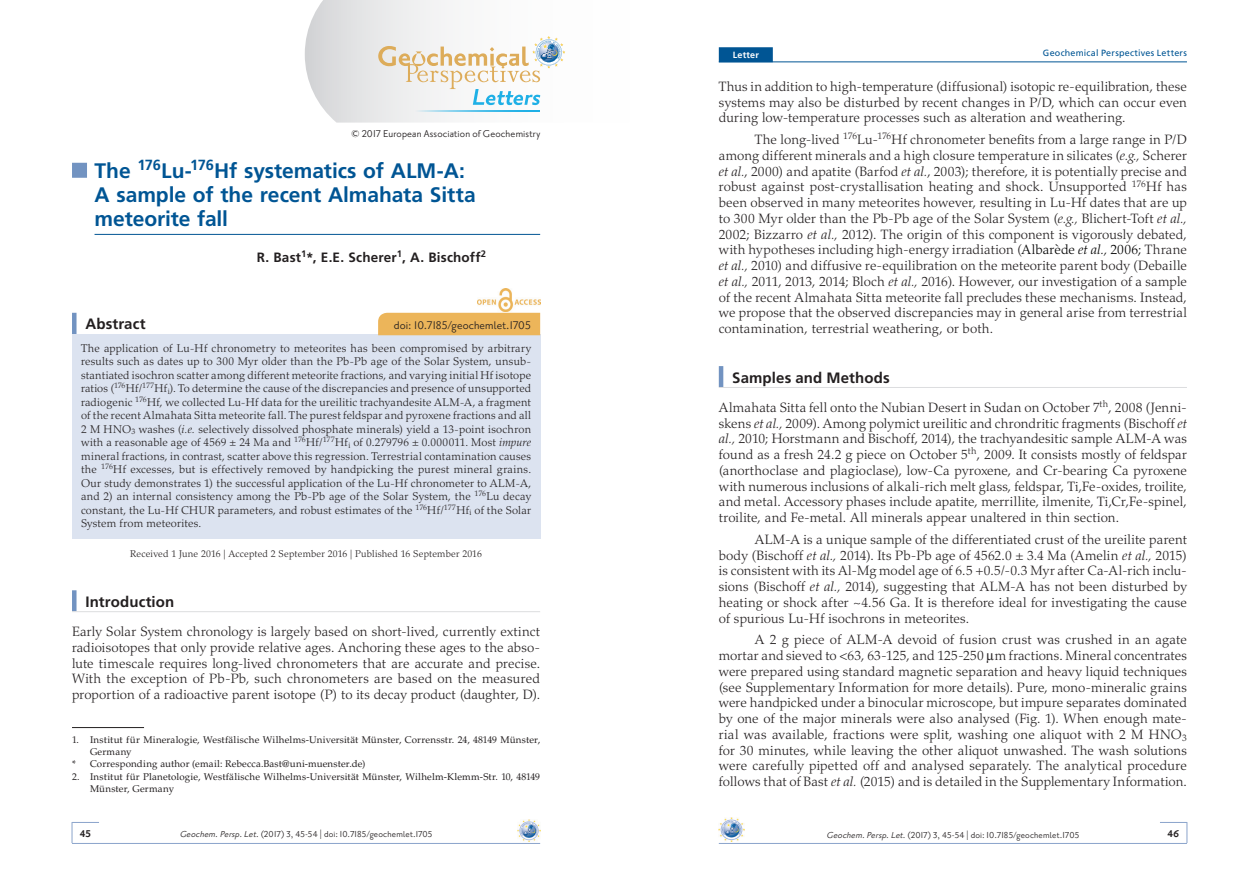
<style>
.page{position:relative;width:1259px;height:893px;background:#fff}
.page>*{position:absolute;margin:0;border:0;box-sizing:border-box;transform-origin:0 0}
.Titre_1{font:700 21px/24px "Frutiger LT";letter-spacing:-.005em;color:#005594}
.Titre_0_0{font:700 15px "Frutiger LT";letter-spacing:.005em;color:#231f20}
.Abstract_TITRE{font:700 15px "Frutiger LT";letter-spacing:.005em;color:#231f20}
.Texte_courant{font:300 13.5px/15.8px "Palatino LT";letter-spacing:.01em;color:#231f20;text-align:justify}
.Texte_début{font:300 13.5px/15.8px "Palatino LT";letter-spacing:.01em;color:#231f20;text-align:justify}
._3_Auteurs{font:700 13.5px "Frutiger LT";letter-spacing:.01em;color:#231f20}
.t1{font:13.5px "Priori San";letter-spacing:.005em;color:#231f20}
.t2{font:12px "Priori San";letter-spacing:.01em;color:#231f20}
.t3{font:700 12px "Priori San";color:#231f20}
.ABSTRACT_7_5x9{font:300 11.25px/13.5px "Palatino LT";letter-spacing:.015em;color:#231f20;text-align:justify}
.t4{font:10.5px "Priori San";letter-spacing:.015em;color:#231f20}
.notes_bas_de_page{font:9.75px/12px "Palatino LT";letter-spacing:.015em;color:#231f20}
.Notes_de_l_abstract{font:300 9.75px "Palatino LT";letter-spacing:.015em;color:#231f20}
.t5{font:9px "Frutiger LT";letter-spacing:.025em;color:#005594}
.t6{font:700 9px "Frutiger LT";letter-spacing:.025em;color:#fff}
.s1{font-style:italic}
.s2{color:#000}
.s3{font-style:italic;color:#000}
</style>
<div class="page">
<hr style="left:719px;top:62px;width:468px;height:1px;background:#005594">
<div style="left:719px;top:47px;width:54px;height:15px;background:#005594"></div>
<hr style="left:719px;top:843px;width:468px;height:1px;background:#8aa4cb">
<svg style="left:1160px;top:822px;width:27px;height:21px"></svg>
<img style="left:719px;top:817px;width:25px;height:25px">
<hr style="left:72px;top:843px;width:468px;height:1px;background:#8aa4cb">
<svg style="left:72px;top:822px;width:27px;height:21px"></svg>
<img style="left:517px;top:819px;width:23px;height:23px">
<svg style="left:305px;top:0;width:260px;height:123px"></svg>
<hr style="left:719px;top:366px;width:4px;height:21px;background:#7293c1">
<hr style="left:719px;top:387px;width:468px;height:1px;background:#dcdddf">
<div style="left:72px;top:163px;width:15px;height:15px;background:#7293c1"></div>
<hr style="left:94px;top:234px;width:446px;height:1px;background:#005594">
<hr style="left:72px;top:313px;width:4px;height:22px;background:#7293c1">
<div style="left:72px;top:335px;width:468px;height:204px;background:#dce3f0"></div>
<hr style="left:72px;top:590px;width:4px;height:21px;background:#7293c1">
<hr style="left:72px;top:611px;width:468px;height:1px;background:#dcdddf">
<img style="left:477px;top:288px;width:63px;height:23px">
<div style="left:378px;top:313px;width:162px;height:22px;background:#ecb55a"></div>
<hr style="left:72px;top:727px;width:72px;height:1px;background:#231f20">
<p class="t2" style="left:352px;top:128px;width:190px">© 2017 European Association of Geochemistry</p>
<p class="Titre_1" style="left:94px;top:159px;width:383px">The <sup>176</sup>Lu-<sup>176</sup>Hf systematics of ALM-A:<br>A sample of the recent Almahata Sitta meteorite fall</p>
<p class="_3_Auteurs" style="left:257px;top:249px;width:231px">R. Bast<sup>1</sup>*, E.E. Scherer<sup>1</sup>, A. Bischoff<sup>2</sup></p>
<p class="Abstract_TITRE" style="left:86px;top:315px;width:61px">Abstract</p>
<p class="t1" style="left:394px;top:318px;width:138px">doi: 10.7185/geochemlet.1705</p>
<p class="ABSTRACT_7_5x9" style="left:81px;top:341px;width:452px">The application of Lu-Hf chronometry to meteorites has been compromised by arbitrary results such as dates up to 300 Myr older than the Pb-Pb age of the Solar System, unsub&shy;stantiated isochron scatter among different meteorite fractions, and varying initial Hf isotope ratios (<sup>176</sup>Hf/<sup>177</sup>Hf<sub>i</sub>). To determine the cause of the discrepancies and presence of unsupported radiogenic <sup>176</sup>Hf, we collected Lu-Hf data for the ureilitic trachyandesite ALM-A, a fragment of the recent Almahata Sitta meteorite fall. The purest feldspar and pyroxene fractions and all 2 M HNO<sub>3</sub> washes (<span class="s1">i.e.</span> selectively dissolved phosphate minerals) yield a 13-point isochron with a reasonable age of 4569 ± 24 Ma and <sup>176</sup>Hf/<sup>177</sup>Hf<sub>i</sub> of 0.279796 ± 0.000011. Most <span class="s1">impure </span>mineral fractions, in contrast, scatter above this regression. Terrestrial contamination causes the <sup>176</sup>Hf excesses, but is effectively removed by handpicking the purest mineral grains.<br>Our study demonstrates 1) the successful application of the Lu-Hf chronometer to ALM-A, and 2) an internal consistency among the Pb-Pb age of the Solar System, the <sup>176</sup>Lu decay constant, the Lu-Hf CHUR parameters, and robust estimates of the <sup>176</sup>Hf/<sup>177</sup>Hf<sub>i</sub> of the Solar System from meteorites.</p>
<p class="Notes_de_l_abstract" style="left:130px;top:548px;width:353px">Received 1 June 2016 | Accepted 2 September 2016 | Published 16 September 2016</p>
<p class="Titre_0_0" style="left:86px;top:593px;width:90px">Introduction</p>
<p class="Texte_début" style="left:72px;top:624px;width:470px">Early Solar System chronology is largely based on short-lived, currently extinct radioisotopes that only provide relative ages. Anchoring these ages to the abso&shy;lute timescale requires long-lived chronometers that are accurate and precise.<br>With the exception of Pb-Pb, such chronometers are based on the measured proportion of a radioactive parent isotope (P) to its decay product (daughter, D).</p>
<p class="notes_bas_de_page" style="left:90px;top:733px;width:452px;text-indent:-18px">1. Institut für Mineralogie, Westfälische Wilhelms-Universität Münster, Corrensstr. 24, 48149 Münster,<br>Germany</p>
<p class="notes_bas_de_page" style="left:72px;top:757px;width:295px">* Corresponding author (email: Rebecca.Bast@uni-muenster.de)</p>
<p class="notes_bas_de_page" style="left:90px;top:771px;width:452px;text-indent:-18px">2. Institut für Planetologie, Westfälische Wilhelms-Universität Münster, Wilhelm-Klemm-Str. 10, 48149<br>Münster, Germany</p>
<p class="t6" style="left:732px;top:49px;width:28px">Letter</p>
<p class="t5" style="left:1043px;top:48px;width:146px">Geochemical Perspectives Letters</p>
<p class="Texte_courant" style="left:719px;top:79px;width:470px">Thus in addition to high-temperature (diffusional) isotopic re-equilibration, these systems may also be disturbed by recent changes in P/D, which can occur even during low-temperature processes such as alteration and weathering.</p>
<p class="Texte_courant" style="left:719px;top:132px;width:470px;text-indent:36px">The long-lived <sup>176</sup>Lu-<sup>176</sup>Hf chronometer benefits from a large range in P/D among different minerals and a high closure temperature in silicates (<span class="s1">e.g.,</span> Scherer <span class="s1">et al.</span>, 2000) and apatite (Barfod <span class="s1">et al.</span>, 2003); therefore, it is potentially precise and robust against post-crystallisation heating and shock. Unsupported <sup>176</sup>Hf has been observed in many meteorites however, resulting in Lu-Hf dates that are up to 300 Myr older than the Pb-Pb age of the Solar System (<span class="s1">e.g.,</span> Blichert-Toft <span class="s1">et al., </span>2002; Bizzarro <span class="s1">et al.,</span> 2012). The origin of this component is vigorously debated, with hypotheses including high-energy irradiation (<span class="s2">Albarède</span> <span class="s3">et al.,</span> <span class="s2">2006;</span> Thrane <span class="s1">et al.,</span> 2010) and diffusive re-equilibration on the meteorite parent body (Debaille <span class="s1">et al.,</span> 2011, 2013, 2014; Bloch <span class="s1">et al.,</span> 2016). However, our investigation of a sample of the recent Almahata Sitta meteorite fall precludes these mechanisms. Instead, we propose that the observed discrepancies may in general arise from terrestrial contamination, terrestrial weathering, or both.</p>
<p class="Titre_0_0" style="left:732px;top:369px;width:159px">Samples and Methods</p>
<p class="Texte_début" style="left:719px;top:400px;width:470px">Almahata Sitta fell onto the Nubian Desert in Sudan on October 7<sup>th</sup>, 2008 (Jenni&shy;skens <span class="s1">et al.,</span> 2009). Among polymict ureilitic and chrondritic fragments (Bischoff <span class="s1">et al.,</span> 2010; Horstmann and Bischoff, 2014), the trachyandesitic sample ALM-A was found as a fresh 24.2 g piece on October 5<sup>th</sup>, 2009. It consists mostly of feldspar (anorthoclase and plagioclase), low-Ca pyroxene, and Cr-bearing Ca pyroxene with numerous inclusions of alkali-rich melt glass, feldspar, Ti,Fe-oxides, troilite, and metal. Accessory phases include apatite, merrillite, ilmenite, Ti,Cr,Fe-spinel, troilite, and Fe-metal. All minerals appear unaltered in thin section.</p>
<p class="Texte_courant" style="left:719px;top:532px;width:470px;text-indent:36px">ALM-A is a unique sample of the differentiated crust of the ureilite parent body (Bischoff <span class="s1">et al.,</span> 2014). Its Pb-Pb age of 4562.0 ± 3.4 Ma (Amelin <span class="s1">et al.,</span> 2015) is consistent with its Al-Mg model age of 6.5 +0.5/-0.3 Myr after Ca-Al-rich inclu&shy;sions (Bischoff <span class="s1">et al.,</span> 2014), suggesting that ALM-A has not been disturbed by heating or shock after ~4.56 Ga. It is therefore ideal for investigating the cause of spurious Lu-Hf isochrons in meteorites.</p>
<p class="Texte_courant" style="left:719px;top:632px;width:470px;text-indent:36px">A 2 g piece of ALM-A devoid of fusion crust was crushed in an agate mortar and sieved to &lt;63, 63-125, and 125-250 m fractions. Mineral concentrates were prepared using standard magnetic separation and heavy liquid techniques (see Supplementary Information for more details). Pure, mono-mineralic grains were handpicked under a binocular microscope, but impure separates dominated by one of the major minerals were also analysed (Fig. 1). When enough mate&shy;rial was available, fractions were split, washing one aliquot with 2 M HNO<sub>3 </sub>for 30 minutes, while leaving the other aliquot unwashed. The wash solutions were carefully pipetted off and analysed separately. The analytical procedure follows that of Bast <span class="s1">et al.</span> (2015) and is detailed in the Supplementary Information.</p>
<p class="t3" style="left:80px;top:827px;width:13px">45</p>
<p class="t4" style="left:180px;top:828px;width:254px"><span class="s1">Geochem.Persp.Let</span>. (2017) 3, 45-54 | doi: 10.7185/geochemlet.1705</p>
<p class="t4" style="left:826px;top:829px;width:254px"><span class="s1">Geochem.Persp.Let</span>. (2017) 3, 45-54 | doi: 10.7185/geochemlet.1705</p>
<p class="t3" style="left:1167px;top:827px;width:13px">46</p>
</div>
